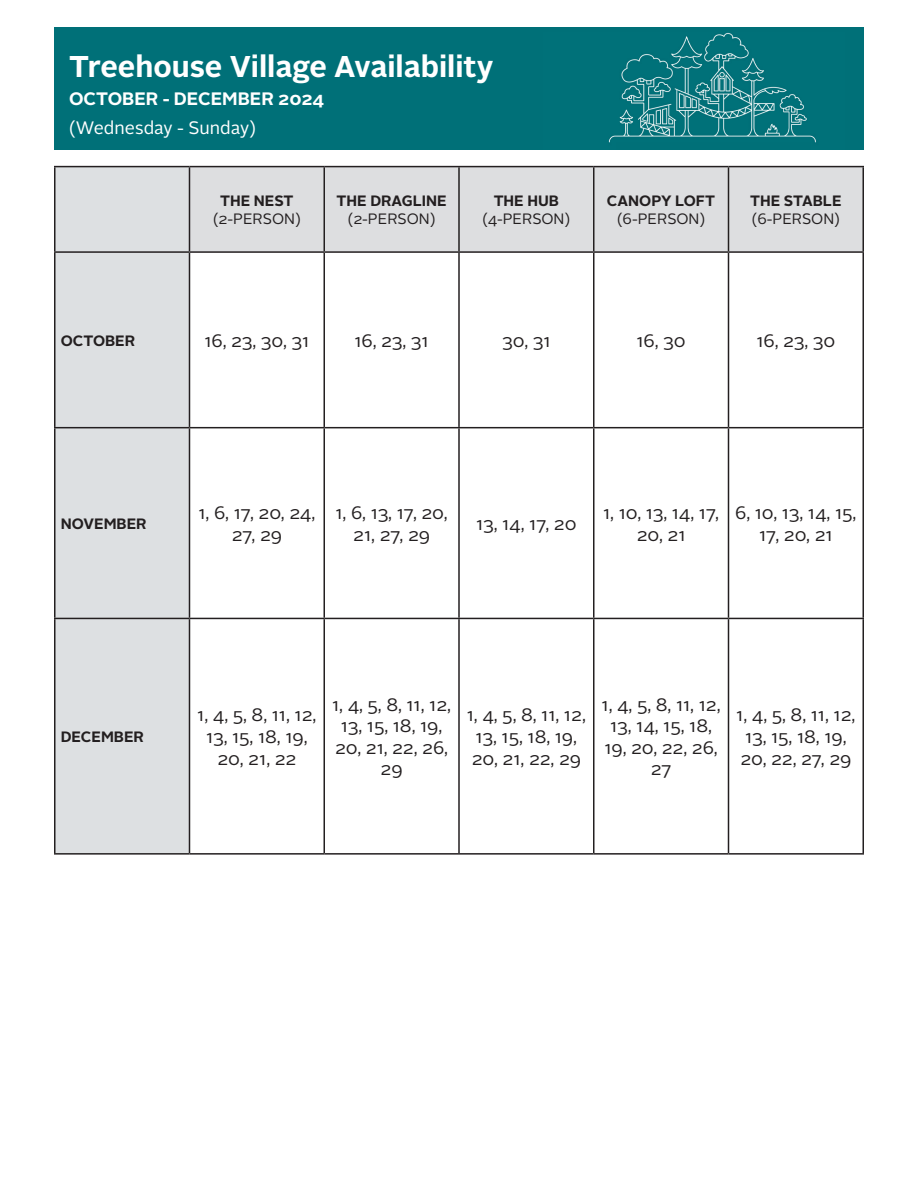
<style>
.page{position:relative;width:918px;height:1188px;background:#fff}
.page>*{position:absolute;margin:0;border:0;box-sizing:border-box;transform-origin:0 0}
.t1{font:700 30px "Alright Sans";color:#fff}
.t2{font:18px/21.6px "Alright Sans";letter-spacing:-.005em;color:#231f20;text-align:center}
.t3{font:700 18px "Alright Sans";color:#fff}
.t4{font:18px "Alright Sans";color:#fff}
.t5{font:700 15px "Alright Sans";color:#231f20}
.t6{font:15px "Alright Sans";color:#231f20}
</style>
<div class="page">
<div style="left:54px;top:27px;width:809px;height:122px;background:#007078"></div>
<div style="left:56px;top:167px;width:133px;height:686px;background:#dde0e2"></div>
<div style="left:190px;top:167px;width:672px;height:85px;background:#dddee0"></div>
<hr style="left:54px;top:166px;width:135px;height:1px;background:#231f20">
<hr style="left:54px;top:167px;width:2px;height:84px;background:#231f20">
<hr style="left:189px;top:166px;width:135px;height:1px;background:#231f20">
<hr style="left:189px;top:167px;width:1px;height:84px;background:#231f20">
<hr style="left:324px;top:166px;width:135px;height:1px;background:#231f20">
<hr style="left:324px;top:167px;width:1px;height:84px;background:#231f20">
<hr style="left:459px;top:166px;width:135px;height:1px;background:#231f20">
<hr style="left:458px;top:167px;width:2px;height:84px;background:#231f20">
<hr style="left:594px;top:166px;width:134px;height:1px;background:#231f20">
<hr style="left:593px;top:167px;width:1px;height:84px;background:#231f20">
<hr style="left:729px;top:166px;width:135px;height:1px;background:#231f20">
<hr style="left:728px;top:167px;width:1px;height:84px;background:#231f20">
<hr style="left:862px;top:167px;width:2px;height:84px;background:#231f20">
<hr style="left:54px;top:251px;width:135px;height:2px;background:#231f20">
<hr style="left:54px;top:253px;width:2px;height:174px;background:#231f20">
<hr style="left:189px;top:251px;width:135px;height:2px;background:#231f20">
<hr style="left:189px;top:253px;width:1px;height:174px;background:#231f20">
<hr style="left:324px;top:251px;width:135px;height:2px;background:#231f20">
<hr style="left:324px;top:253px;width:1px;height:174px;background:#231f20">
<hr style="left:459px;top:251px;width:135px;height:2px;background:#231f20">
<hr style="left:458px;top:253px;width:2px;height:174px;background:#231f20">
<hr style="left:594px;top:251px;width:134px;height:2px;background:#231f20">
<hr style="left:593px;top:253px;width:1px;height:174px;background:#231f20">
<hr style="left:729px;top:251px;width:135px;height:2px;background:#231f20">
<hr style="left:728px;top:253px;width:1px;height:174px;background:#231f20">
<hr style="left:862px;top:253px;width:2px;height:174px;background:#231f20">
<hr style="left:54px;top:427px;width:135px;height:1px;background:#231f20">
<hr style="left:54px;top:428px;width:2px;height:190px;background:#231f20">
<hr style="left:189px;top:427px;width:135px;height:1px;background:#231f20">
<hr style="left:189px;top:428px;width:1px;height:190px;background:#231f20">
<hr style="left:324px;top:427px;width:135px;height:1px;background:#231f20">
<hr style="left:324px;top:428px;width:1px;height:190px;background:#231f20">
<hr style="left:459px;top:427px;width:135px;height:1px;background:#231f20">
<hr style="left:458px;top:428px;width:2px;height:190px;background:#231f20">
<hr style="left:594px;top:427px;width:134px;height:1px;background:#231f20">
<hr style="left:593px;top:428px;width:1px;height:190px;background:#231f20">
<hr style="left:729px;top:427px;width:135px;height:1px;background:#231f20">
<hr style="left:728px;top:428px;width:1px;height:190px;background:#231f20">
<hr style="left:862px;top:428px;width:2px;height:190px;background:#231f20">
<hr style="left:54px;top:618px;width:135px;height:1px;background:#231f20">
<hr style="left:54px;top:619px;width:2px;height:234px;background:#231f20">
<hr style="left:189px;top:618px;width:135px;height:1px;background:#231f20">
<hr style="left:189px;top:619px;width:1px;height:234px;background:#231f20">
<hr style="left:324px;top:618px;width:135px;height:1px;background:#231f20">
<hr style="left:324px;top:619px;width:1px;height:234px;background:#231f20">
<hr style="left:459px;top:618px;width:135px;height:1px;background:#231f20">
<hr style="left:458px;top:619px;width:2px;height:234px;background:#231f20">
<hr style="left:594px;top:618px;width:134px;height:1px;background:#231f20">
<hr style="left:593px;top:619px;width:1px;height:234px;background:#231f20">
<hr style="left:729px;top:618px;width:135px;height:1px;background:#231f20">
<hr style="left:728px;top:619px;width:1px;height:234px;background:#231f20">
<hr style="left:862px;top:619px;width:2px;height:234px;background:#231f20">
<hr style="left:54px;top:853px;width:135px;height:2px;background:#231f20">
<hr style="left:189px;top:853px;width:135px;height:2px;background:#231f20">
<hr style="left:324px;top:853px;width:135px;height:2px;background:#231f20">
<hr style="left:459px;top:853px;width:135px;height:2px;background:#231f20">
<hr style="left:594px;top:853px;width:134px;height:2px;background:#231f20">
<hr style="left:729px;top:853px;width:135px;height:2px;background:#231f20">
<img style="left:608px;top:32px;width:208px;height:111px">
<div style="left:616px;top:142px;width:195px;height:7px;background:#007078"></div>
<p class="t1" style="left:69px;top:45px;width:426px">Treehouse Village Availability</p>
<p class="t3" style="left:69px;top:86px;width:257px">OCTOBER - DECEMBER 2024</p>
<p class="t4" style="left:69px;top:115px;width:189px">(Wednesday - Sunday)</p>
<p class="t5" style="left:220px;top:190px;width:75px">THE NEST</p>
<p class="t6" style="left:213px;top:209px;width:89px">(2-PERSON)</p>
<p class="t5" style="left:337px;top:190px;width:112px">THE DRAGLINE</p>
<p class="t6" style="left:348px;top:209px;width:89px">(2-PERSON)</p>
<p class="t5" style="left:494px;top:190px;width:67px">THE HUB</p>
<p class="t6" style="left:483px;top:209px;width:89px">(4-PERSON)</p>
<p class="t5" style="left:607px;top:190px;width:110px">CANOPY LOFT</p>
<p class="t6" style="left:617px;top:209px;width:90px">(6-PERSON)</p>
<p class="t5" style="left:750px;top:190px;width:93px">THE STABLE</p>
<p class="t6" style="left:752px;top:209px;width:90px">(6-PERSON)</p>
<p class="t5" style="left:61px;top:330px;width:76px">OCTOBER</p>
<p class="t2" style="left:204px;top:330px;width:106px">16, 23, 30, 31</p>
<p class="t2" style="left:354px;top:330px;width:76px">16, 23, 31</p>
<p class="t2" style="left:502px;top:330px;width:50px">30, 31</p>
<p class="t2" style="left:636px;top:330px;width:51px">16, 30</p>
<p class="t2" style="left:756px;top:330px;width:81px">16, 23, 30</p>
<p class="t5" style="left:61px;top:513px;width:88px">NOVEMBER</p>
<p class="t2" style="left:198px;top:502px;width:118px">1, 6, 17, 20, 24,<br>27, 29</p>
<p class="t2" style="left:335px;top:502px;width:114px">1, 6, 13, 17, 20,<br>21, 27, 29</p>
<p class="t2" style="left:476px;top:513px;width:102px">13, 14, 17, 20</p>
<p class="t2" style="left:603px;top:502px;width:118px">1, 10, 13, 14, 17,<br>20, 21</p>
<p class="t2" style="left:735px;top:502px;width:123px">6, 10, 13, 14, 15,<br>17, 20, 21</p>
<p class="t5" style="left:61px;top:726px;width:85px">DECEMBER</p>
<p class="t2" style="left:197px;top:705px;width:121px">1, 4, 5, 8, 11, 12,<br>13, 15, 18, 19,<br>20, 21, 22</p>
<p class="t2" style="left:332px;top:694px;width:121px">1, 4, 5, 8, 11, 12,<br>13, 15, 18, 19,<br>20, 21, 22, 26,<br>29</p>
<p class="t2" style="left:467px;top:705px;width:121px;text-align:left">1, 4, 5, 8, 11, 12,<br>13, 15, 18, 19,<br>20, 21, 22, 29</p>
<p class="t2" style="left:602px;top:694px;width:121px">1, 4, 5, 8, 11, 12,<br>13, 14, 15, 18,<br>19, 20, 22, 26,<br>27</p>
<p class="t2" style="left:736px;top:705px;width:121px;text-align:left">1, 4, 5, 8, 11, 12,<br>13, 15, 18, 19,<br>20, 22, 27, 29</p>
</div>
